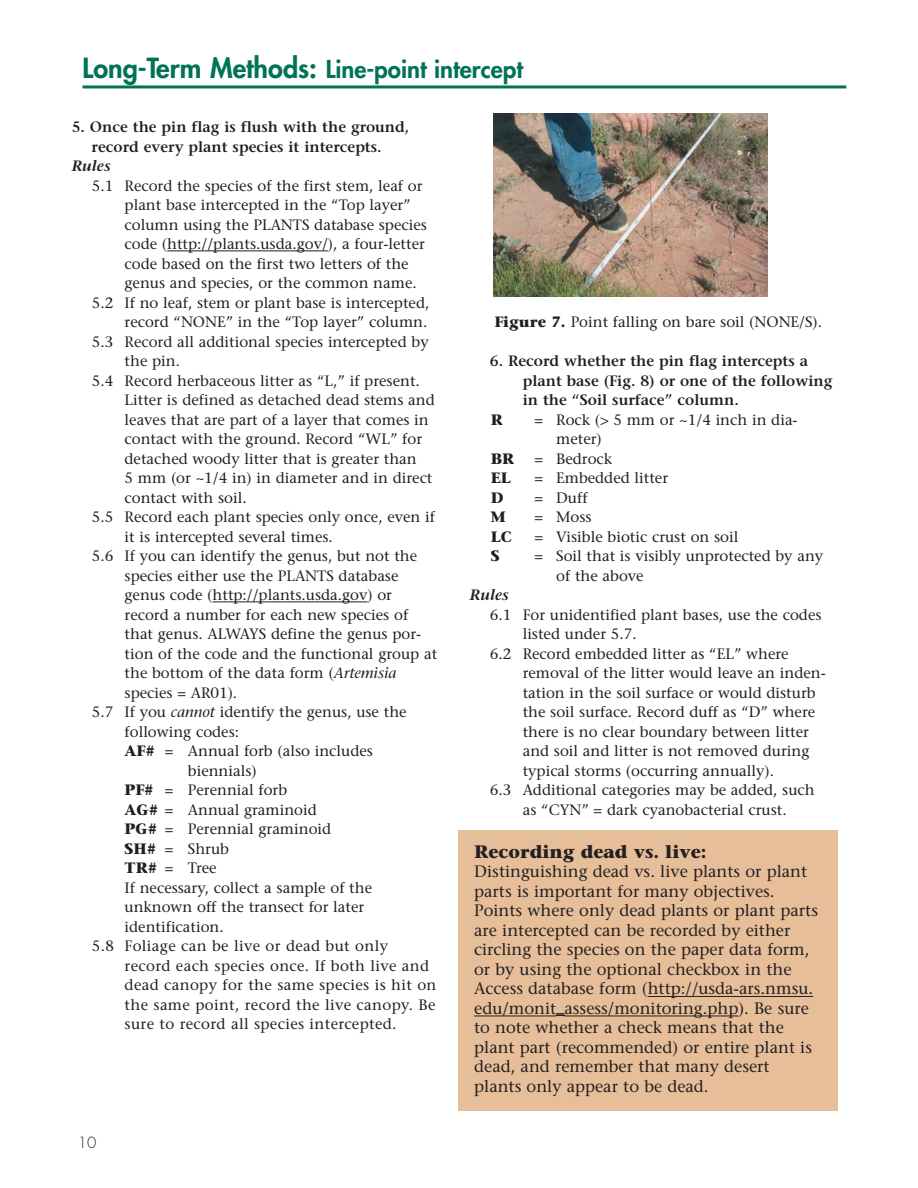
<style>
.page{position:relative;width:918px;height:1188px;background:#fff}
.page>*{position:absolute;margin:0;border:0;box-sizing:border-box;transform-origin:0 0}
.t1{font:800 24px "Futura";color:#007355}
.t2{font:700 18px "Stone Serif";color:#231f20}
.t3{font:16.5px/19.5px "Stone Serif";color:#231f20}
.t4{font:15px/19.5px "Stone Serif";color:#231f20}
.t5{font:15px "Stone Serif";letter-spacing:.025em;color:#231f20}
.t6{font:600 15px/19.5px "Stone Serif";color:#231f20;text-align:center}
.t7{font:italic 600 15px "Stone Serif";color:#231f20}
.t8{font:700 15px "Stone Serif";color:#231f20}
.t9{font:300 15px "Futura";color:#231f20}
.s1{font-size:27px}
.s2{font-style:italic}
.s3{font-weight:700}
</style>
<div class="page">
<hr style="left:82px;top:85px;width:764px;height:3px;background:#007355">
<hr style="left:167px;top:250px;width:161px;height:1px;background:#231f20">
<hr style="left:213px;top:602px;width:154px;height:1px;background:#231f20">
<img style="left:494px;top:113px;width:274px;height:184px">
<div style="left:458px;top:830px;width:379px;height:281px;background:#e6be99"></div>
<hr style="left:648px;top:996px;width:165px;height:1px;background:#231f20">
<hr style="left:474px;top:1016px;width:82px;height:1px;background:#231f20">
<hr style="left:565px;top:1016px;width:173px;height:1px;background:#231f20">
<svg style="left:556px;top:1013px;width:9px;height:3px"></svg>
<h1 class="t1" style="left:83px;top:58px;width:442px"><span class="s1">Long-Term Methods:</span> Line-point intercept</h1>
<p class="t6" style="left:72px;top:119px;width:339px">5. Once the pin flag is flush with the ground, record every plant species it intercepts.</p>
<p class="t7" style="left:72px;top:160px;width:40px">Rules</p>
<p class="t4" style="left:92px;top:177px;width:332px">5.1 Record the species of the first stem, leaf or</p>
<p class="t4" style="left:125px;top:197px;width:288px">plant base intercepted in the “Top layer”</p>
<p class="t4" style="left:125px;top:216px;width:304px">column using the PLANTS database species</p>
<p class="t4" style="left:125px;top:236px;width:302px">code (http://plants.usda.gov/), a four-letter</p>
<p class="t4" style="left:125px;top:255px;width:286px">code based on the first two letters of the</p>
<p class="t4" style="left:125px;top:275px;width:294px">genus and species, or the common name.</p>
<p class="t4" style="left:92px;top:294px;width:339px">5.2 If no leaf, stem or plant base is intercepted,</p>
<p class="t4" style="left:125px;top:314px;width:304px">record “NONE” in the “Top layer” column.</p>
<p class="t4" style="left:92px;top:333px;width:338px">5.3 Record all additional species intercepted by</p>
<p class="t4" style="left:125px;top:353px;width:57px">the pin.</p>
<p class="t4" style="left:92px;top:372px;width:329px">5.4 Record herbaceous litter as “L,” if present.</p>
<p class="t4" style="left:125px;top:392px;width:312px">Litter is defined as detached dead stems and</p>
<p class="t4" style="left:125px;top:411px;width:306px">leaves that are part of a layer that comes in</p>
<p class="t4" style="left:125px;top:431px;width:299px">contact with the ground. Record “WL” for</p>
<p class="t4" style="left:125px;top:450px;width:294px">detached woody litter that is greater than</p>
<p class="t4" style="left:125px;top:470px;width:309px">5 mm (or ~1/4 in) in diameter and in direct</p>
<p class="t4" style="left:125px;top:489px;width:124px">contact with soil.</p>
<p class="t4" style="left:92px;top:509px;width:345px">5.5 Record each plant species only once, even if</p>
<p class="t4" style="left:125px;top:528px;width:210px">it is intercepted several times.</p>
<p class="t4" style="left:92px;top:548px;width:327px">5.6 If you can identify the genus, but not the</p>
<p class="t4" style="left:125px;top:567px;width:275px">species either use the PLANTS database</p>
<p class="t4" style="left:125px;top:587px;width:269px">genus code (http://plants.usda.gov) or</p>
<p class="t4" style="left:125px;top:606px;width:285px">record a number for each new species of</p>
<p class="t4" style="left:125px;top:626px;width:298px">that genus. ALWAYS define the genus por-</p>
<p class="t4" style="left:125px;top:645px;width:314px">tion of the code and the functional group at</p>
<p class="t4" style="left:125px;top:665px;width:274px">the bottom of the data form (<span class="s2">Artemisia</span></p>
<p class="t4" style="left:125px;top:684px;width:114px">species = AR01).</p>
<p class="t4" style="left:92px;top:704px;width:316px">5.7 If you <span class="s2">cannot</span> identify the genus, use the</p>
<p class="t4" style="left:125px;top:723px;width:116px">following codes:</p>
<p class="t4" style="left:125px;top:743px;width:250px"><span class="s3">AF#</span> = Annual forb (also includes</p>
<p class="t4" style="left:188px;top:762px;width:70px">biennials)</p>
<p class="t4" style="left:125px;top:782px;width:164px"><span class="s3">PF#</span> = Perennial forb</p>
<p class="t4" style="left:125px;top:801px;width:194px"><span class="s3">AG#</span> = Annual graminoid</p>
<p class="t4" style="left:125px;top:821px;width:208px"><span class="s3">PG#</span> = Perennial graminoid</p>
<p class="t4" style="left:125px;top:840px;width:106px"><span class="s3">SH#</span> = Shrub</p>
<p class="t4" style="left:125px;top:860px;width:94px"><span class="s3">TR#</span> = Tree</p>
<p class="t4" style="left:125px;top:879px;width:249px">If necessary, collect a sample of the</p>
<p class="t4" style="left:125px;top:899px;width:241px">unknown off the transect for later</p>
<p class="t4" style="left:125px;top:918px;width:101px">identification.</p>
<p class="t5" style="left:92px;top:940px;width:298px">5.8 Foliage can be live or dead but only</p>
<p class="t5" style="left:125px;top:959px;width:306px">record each species once. If both live and</p>
<p class="t5" style="left:125px;top:979px;width:313px">dead canopy for the same species is hit on</p>
<p class="t5" style="left:125px;top:998px;width:312px">the same point, record the live canopy. Be</p>
<p class="t5" style="left:125px;top:1018px;width:273px">sure to record all species intercepted.</p>
<p class="t4" style="left:494px;top:314px;width:329px"><span class="s3">Figure 7.</span> Point falling on bare soil (NONE/S).</p>
<p class="t6" style="left:523px;top:353px;width:311px;text-align:left;text-indent:-33px">6. Record whether the pin flag intercepts a plant base (Fig. 8) or one of the following in the “Soil surface” column.</p>
<p class="t8" style="left:491px;top:413px;width:13px">R</p>
<p class="t4" style="left:556px;top:411px;width:243px;text-indent:-22px">= Rock (&gt; 5 mm or ~1/4 inch in dia&shy;meter)</p>
<p class="t8" style="left:491px;top:452px;width:25px">BR</p>
<p class="t4" style="left:535px;top:450px;width:79px">= Bedrock</p>
<p class="t8" style="left:491px;top:472px;width:22px">EL</p>
<p class="t4" style="left:535px;top:470px;width:135px">= Embedded litter</p>
<p class="t8" style="left:491px;top:491px;width:14px">D</p>
<p class="t4" style="left:535px;top:489px;width:54px">= Duff</p>
<p class="t8" style="left:491px;top:511px;width:16px">M</p>
<p class="t4" style="left:535px;top:509px;width:59px">= Moss</p>
<p class="t8" style="left:491px;top:530px;width:22px">LC</p>
<p class="t4" style="left:535px;top:528px;width:205px">= Visible biotic crust on soil</p>
<p class="t8" style="left:491px;top:550px;width:10px">S</p>
<p class="t4" style="left:556px;top:548px;width:269px;text-indent:-22px">= Soil that is visibly unprotected by any of the above</p>
<p class="t7" style="left:470px;top:589px;width:40px">Rules</p>
<p class="t4" style="left:490px;top:606px;width:333px">6.1 For unidentified plant bases, use the codes</p>
<p class="t4" style="left:523px;top:626px;width:116px">listed under 5.7.</p>
<p class="t4" style="left:490px;top:645px;width:300px">6.2 Record embedded litter as “EL” where</p>
<p class="t4" style="left:523px;top:665px;width:305px">removal of the litter would leave an inden-</p>
<p class="t4" style="left:523px;top:684px;width:294px">tation in the soil surface or would disturb</p>
<p class="t4" style="left:523px;top:704px;width:294px">the soil surface. Record duff as “D” where</p>
<p class="t4" style="left:523px;top:723px;width:288px">there is no clear boundary between litter</p>
<p class="t4" style="left:523px;top:743px;width:288px">and soil and litter is not removed during</p>
<p class="t4" style="left:523px;top:762px;width:253px">typical storms (occurring annually).</p>
<p class="t4" style="left:490px;top:782px;width:326px">6.3 Additional categories may be added, such</p>
<p class="t4" style="left:523px;top:801px;width:266px">as “CYN” = dark cyanobacterial crust.</p>
<p class="t2" style="left:474px;top:845px;width:234px">Recording dead vs. live:</p>
<p class="t3" style="left:474px;top:864px;width:345px">Distinguishing dead vs. live plants or plant parts is important for many objectives.<br>Points where only dead plants or plant parts are intercepted can be recorded by either circling the species on the paper data form, or by using the optional checkbox in the Access database form (http://usda-ars.nmsu. edu/monit_assess/monitoring.php). Be sure to note whether a check means that the plant part (recommended) or entire plant is dead, and remember that many desert plants only appear to be dead.</p>
<p class="t9" style="left:78px;top:1135px;width:20px">10</p>
</div>
